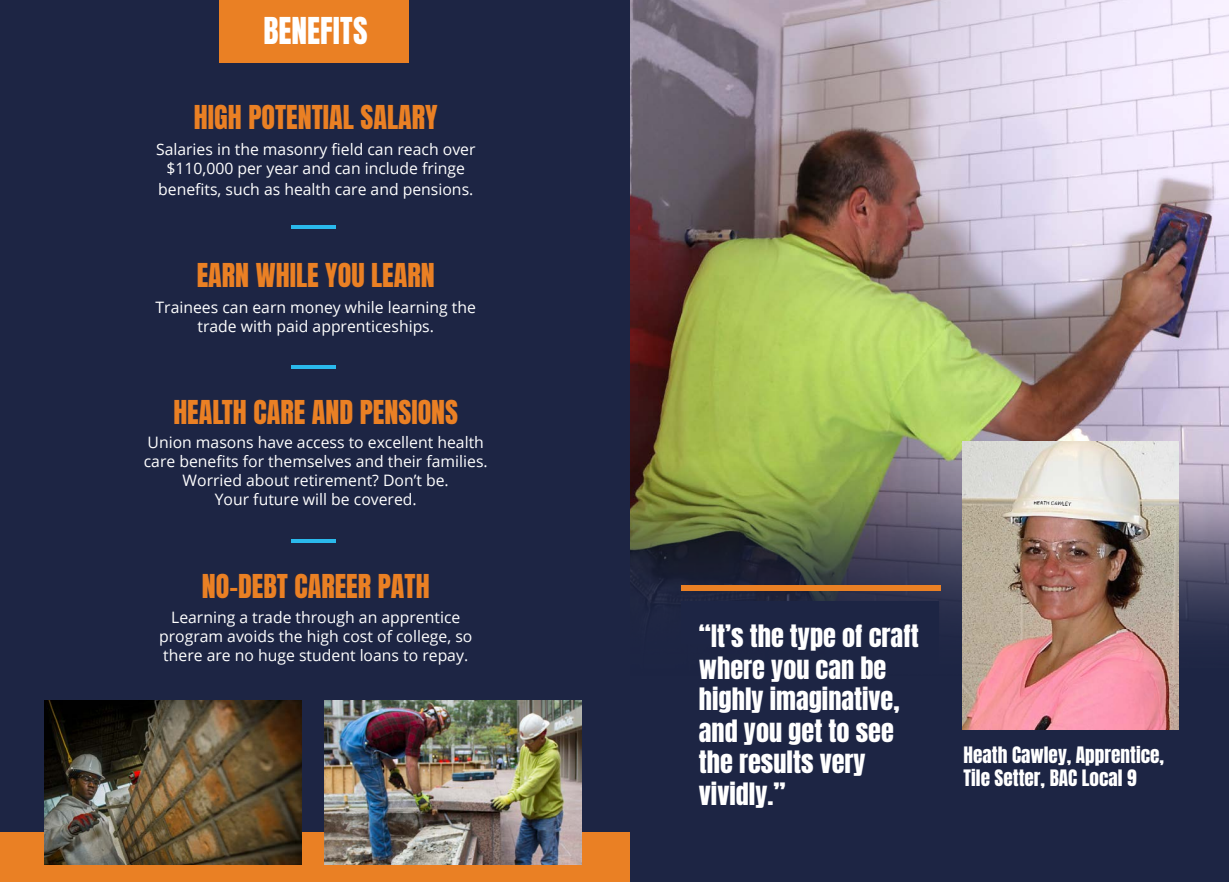
<style>
.page{position:relative;width:1229px;height:882px;background:#fff}
.page>*{position:absolute;margin:0;border:0;box-sizing:border-box;transform-origin:0 0}
.t1{font:31.5px "Anton";color:#fff}
.t2{font:28px "Anton";color:#ea8024}
.t3{font:26.25px/31.5px "Anton";color:#fff}
.t4{font:19.25px/23.1px "Anton";color:#fff}
.t5{font:15.75px/18.9px "Open Sans";color:#fff;text-align:center}
</style>
<div class="page">
<div style="left:0;top:0;width:646px;height:882px;background:#1d2544"></div>
<div style="left:220px;top:0;width:189px;height:63px;background:#ea8024"></div>
<div style="left:0;top:833px;width:646px;height:49px;background:#ea8024"></div>
<hr style="left:292px;top:226px;width:44px;height:3px;background:#2ab9ec">
<hr style="left:292px;top:539px;width:44px;height:4px;background:#2ab9ec">
<hr style="left:292px;top:365px;width:44px;height:4px;background:#2ab9ec">
<img style="left:45px;top:701px;width:257px;height:163px">
<img style="left:324px;top:701px;width:257px;height:163px">
<div style="left:630px;top:0;width:598px;height:882px;background:#1d2544"></div>
<img style="left:630px;top:0;width:598px;height:676px">
<div style="left:681px;top:586px;width:259px;height:5px;background:#ea8024"></div>
<div style="left:681px;top:601px;width:257px;height:238px;background:#1d2544"></div>
<img style="left:962px;top:441px;width:216px;height:289px">
<h1 class="t1" style="left:263px;top:14px;width:106px">BENEFITS</h1>
<h2 class="t2" style="left:194px;top:103px;width:245px">HIGH POTENTIAL SALARY</h2>
<p class="t5" style="left:156px;top:139px;width:321px">Salaries in the masonry field can reach over $110,000 per year and can include fringe</p>
<p class="t5" style="left:158px;top:179px;width:317px">benefits, such as health care and pensions.</p>
<h2 class="t2" style="left:197px;top:261px;width:239px">EARN WHILE YOU LEARN</h2>
<p class="t5" style="left:156px;top:297px;width:322px">Trainees can earn money while learning the trade with paid apprenticeships.</p>
<h2 class="t2" style="left:173px;top:398px;width:286px">HEALTH CARE AND PENSIONS</h2>
<p class="t5" style="left:144px;top:433px;width:345px">Union masons have access to excellent health care benefits for themselves and their families.<br>Worried about retirement? Don’t be.<br>Your future will be covered.</p>
<h2 class="t2" style="left:202px;top:571px;width:229px">NO-DEBT CAREER PATH</h2>
<p class="t5" style="left:159px;top:608px;width:315px">Learning a trade through an apprentice program avoids the high cost of college, so there are no huge student loans to repay.</p>
<h3 class="t3" style="left:699px;top:622px;width:221px">“It’s the type of craft where you can be highly imaginative, and you get to see the results very vividly.”</h3>
<p class="t4" style="left:963px;top:745px;width:202px">Heath Cawley, Apprentice,<br>Tile Setter, BAC Local 9</p>
</div>
